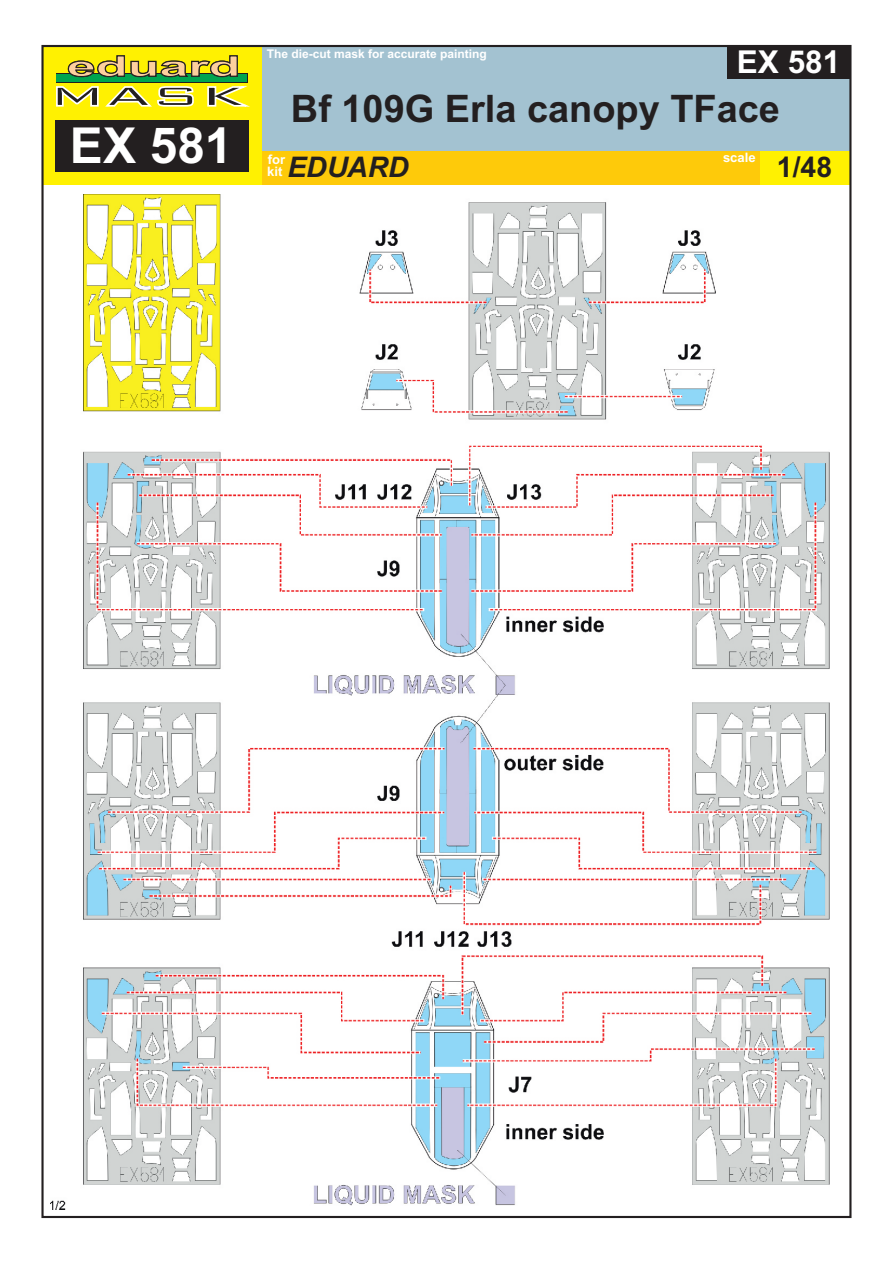
<style>
.page{position:relative;width:893px;height:1263px;background:#fff}
.page>*{position:absolute;margin:0;border:0;box-sizing:border-box;transform-origin:0 0}
.t1{font:700 49.5px "Arial";color:#fff}
.t2{font:700 37.95px "Arial";color:#231f20}
.t3{font:700 31.5px "Arial";color:#fff}
.t4{font:italic 700 28.35px "Arial";color:#231f20}
.t5{font:700 28.35px "Arial";color:#231f20}
.t6{font:700 13.05px/12.3px "Arial";color:#fff}
.t7{font:700 12px "Arial";color:#fff}
</style>
<div class="page">
<img style="left:51px;top:195px;width:778px;height:1015px">
<div style="left:262px;top:46px;width:588px;height:105px;background:#a3c2d1"></div>
<div style="left:43px;top:46px;width:219px;height:139px;background:#fff101"></div>
<div style="left:262px;top:151px;width:497px;height:34px;background:#feca0a"></div>
<div style="left:759px;top:151px;width:91px;height:34px;background:#fff101"></div>
<div style="left:55px;top:120px;width:193px;height:51px;background:#231f20"></div>
<svg style="left:56px;top:86px;width:194px;height:21px"></svg>
<svg style="left:56px;top:73px;width:192px;height:9px"></svg>
<div style="left:57px;top:74px;width:190px;height:7px;background:#00a54f"></div>
<svg style="left:68px;top:55px;width:170px;height:22px"></svg>
<div style="left:727px;top:46px;width:123px;height:33px;background:#231f20"></div>
<h1 class="t1" style="left:70px;top:127px;width:164px">EX 581</h1>
<p class="t7" style="left:267px;top:49px;width:222px">The die-cut mask for accurate painting</p>
<h3 class="t3" style="left:737px;top:50px;width:105px">EX 581</h3>
<h2 class="t2" style="left:291px;top:94px;width:491px">Bf 109G Erla canopy TFace</h2>
<h3 class="t4" style="left:287px;top:157px;width:123px">EDUARD</h3>
<p class="t6" style="left:723px;top:153px;width:34px">scale</p>
<p class="t6" style="left:267px;top:154px;width:19px">for kit</p>
<h3 class="t5" style="left:777px;top:157px;width:57px">1/48</h3>
</div>
